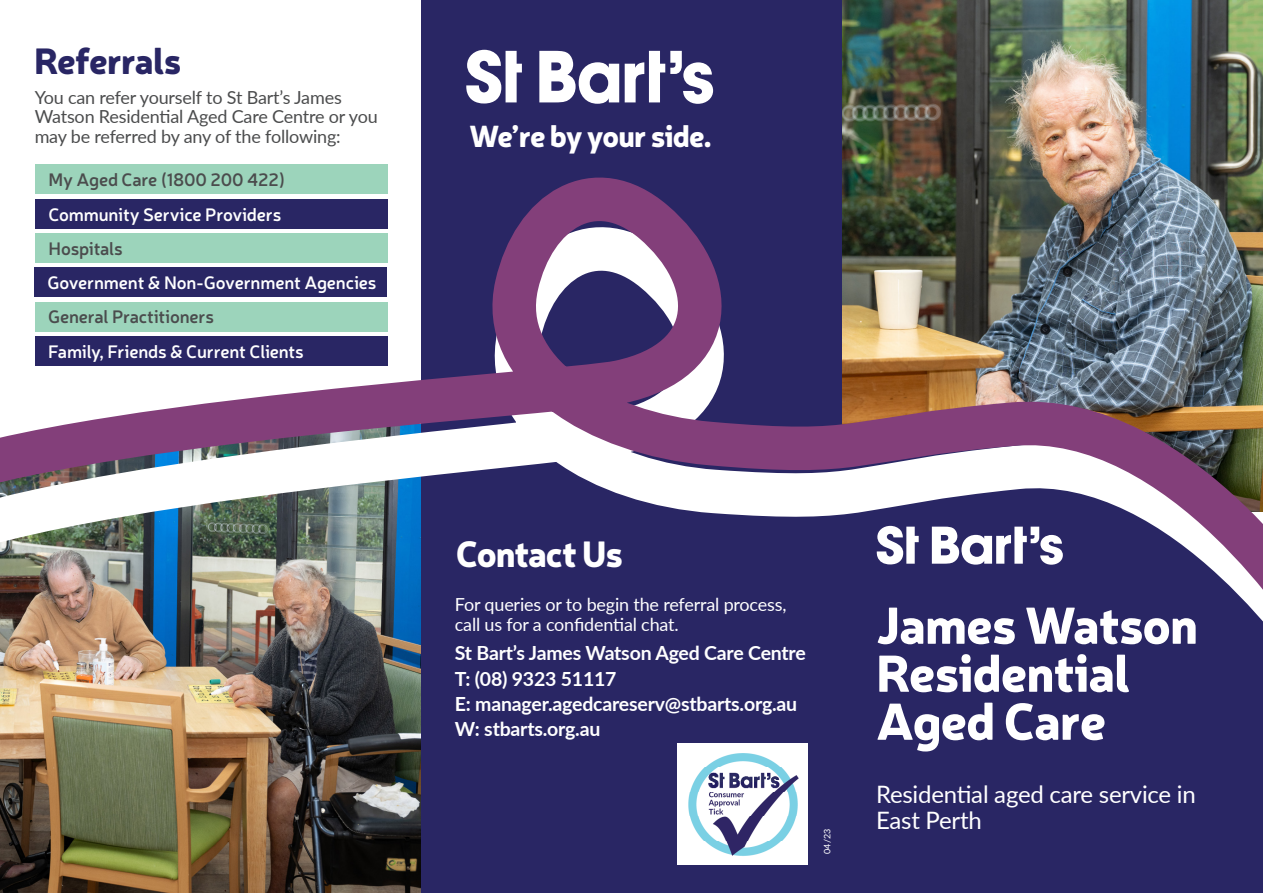
<style>
.page{position:relative;width:1263px;height:893px;background:#fff}
.page>*{position:absolute;margin:0;border:0;box-sizing:border-box;transform-origin:0 0}
.t1{font:900 51px/48px "Neris";letter-spacing:-.02em;color:#fff}
.t2{font:900 36px "Neris";letter-spacing:-.03em;color:#fff}
.t3{font:900 36px "Neris";letter-spacing:-.02em;color:#292664}
.t4{font:900 30px "Neris";letter-spacing:-.035em;color:#fff}
.t5{font:24px/25.5px "Lato";letter-spacing:-.01em;color:#fff}
.t6{font:700 19.5px "Lato";letter-spacing:-.01em;color:#fff}
.t7{font:18px/19.5px "Lato";letter-spacing:-.01em;color:#4b4c4d}
.t8{font:600 18px "Neris";letter-spacing:-.01em;color:#fff}
.t9{font:18px/19.5px "Lato";letter-spacing:-.01em;color:#fff}
.t10{font:600 18px "Neris";letter-spacing:-.01em;color:#4b4c4d}
.t11{font:9px "Lato";color:#fff}
</style>
<div class="page">
<img style="left:0;top:709px;width:421px;height:184px">
<img style="left:842px;top:0;width:421px;height:111px">
<div style="left:842px;top:709px;width:421px;height:184px;background:#292664"></div>
<div style="left:421px;top:0;width:421px;height:893px;background:#292664"></div>
<svg style="left:466px;top:50px;width:56px;height:54px"></svg>
<svg style="left:539px;top:51px;width:80px;height:53px"></svg>
<svg style="left:625px;top:51px;width:88px;height:53px"></svg>
<img style="left:677px;top:743px;width:131px;height:122px">
<svg style="left:0;top:671px;width:1263px;height:38px"></svg>
<img style="left:0;top:111px;width:1263px;height:560px">
<div style="left:35px;top:165px;width:353px;height:29px;background:#9cd4bb"></div>
<p class="t3" style="left:34px;top:34px;width:149px">Referrals</p>
<p class="t7" style="left:35px;top:86px;width:345px">You can refer yourself to St Bart’s James<br>Watson Residential Aged Care Centre or you may be referred by any of the following:</p>
<p class="t10" style="left:49px;top:168px;width:238px">My Aged Care (1800 200 422)</p>
<p class="t8" style="left:49px;top:202px;width:234px">Community Service Providers</p>
<p class="t10" style="left:49px;top:236px;width:76px">Hospitals</p>
<p class="t8" style="left:48px;top:270px;width:330px">Government &amp; Non-Government Agencies</p>
<p class="t10" style="left:48px;top:305px;width:167px">General Practitioners</p>
<p class="t8" style="left:48px;top:339px;width:257px">Family, Friends &amp; Current Clients</p>
<p class="t4" style="left:469px;top:114px;width:244px">We’re by your side.</p>
<p class="t2" style="left:456px;top:527px;width:169px">Contact Us</p>
<p class="t9" style="left:455px;top:594px;width:333px">For queries or to begin the referral process, call us for a confidential chat.</p>
<p class="t6" style="left:455px;top:639px;width:352px">St Bart’s James Watson Aged Care Centre</p>
<p class="t6" style="left:455px;top:664px;width:163px">T: (08) 9323 51117</p>
<p class="t6" style="left:455px;top:689px;width:344px">E: manager.agedcareserv@stbarts.org.au</p>
<p class="t6" style="left:455px;top:714px;width:147px">W: stbarts.org.au</p>
<p class="t11" style="left:821px;top:854px;width:26px;rotate:-90deg">04/23</p>
<p class="t1" style="left:876px;top:598px;width:324px">James Watson<br>Residential<br>Aged Care</p>
<p class="t5" style="left:876px;top:781px;width:321px">Residential aged care service in<br>East Perth</p>
</div>
